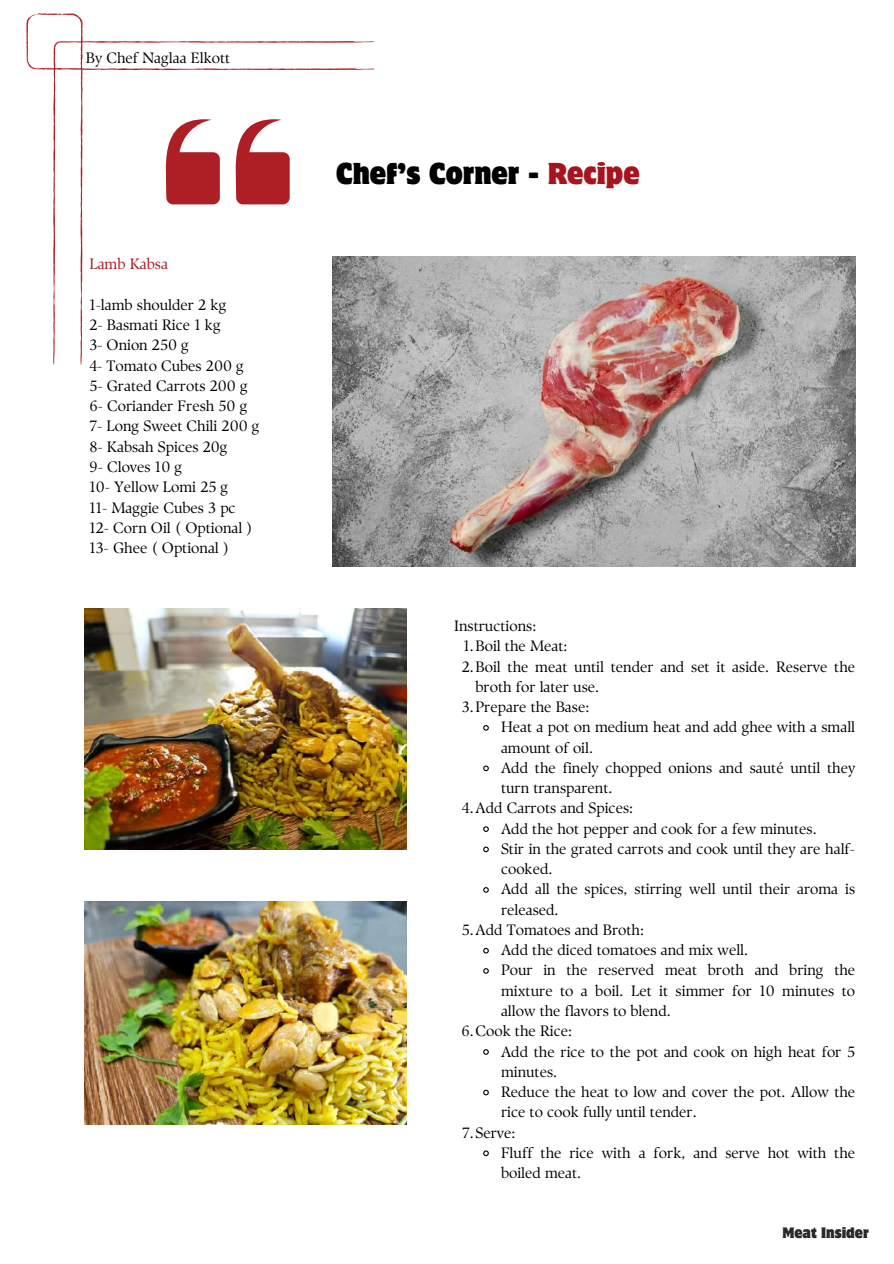
<style>
.page{position:relative;width:894px;height:1264px;background:#fff}
.page>*{position:absolute;margin:0;border:0;box-sizing:border-box;transform-origin:0 0}
.t1{font:semi-condensed 27px "Motter Corpus Std";color:#000}
.t2{font:15px/20.2px "TY Serif D";color:#000}
.t3{font:15px "TY Serif D";color:#a8141e}
.t4{font:semi-condensed 13.5px "Motter Corpus Std";color:#2b282d}
.s1{color:#a8141e}
</style>
<div class="page">
<img style="left:333px;top:256px;width:522px;height:310px">
<svg style="left:26px;top:13px;width:57px;height:57px"></svg>
<svg style="left:53px;top:41px;width:322px;height:325px"></svg>
<img style="left:84px;top:609px;width:322px;height:240px">
<img style="left:84px;top:901px;width:322px;height:223px">
<svg style="left:483px;top:725px;width:6px;height:6px"></svg>
<svg style="left:483px;top:765px;width:6px;height:7px"></svg>
<svg style="left:483px;top:826px;width:6px;height:6px"></svg>
<svg style="left:483px;top:846px;width:6px;height:7px"></svg>
<svg style="left:483px;top:887px;width:6px;height:6px"></svg>
<svg style="left:483px;top:947px;width:6px;height:7px"></svg>
<svg style="left:483px;top:968px;width:6px;height:6px"></svg>
<svg style="left:483px;top:1049px;width:6px;height:6px"></svg>
<svg style="left:483px;top:1089px;width:6px;height:7px"></svg>
<svg style="left:483px;top:1150px;width:6px;height:6px"></svg>
<p class="t2" style="left:86px;top:48px;width:146px">By Chef Naglaa Elkott</p>
<p class="t3" style="left:89px;top:255px;width:80px">Lamb Kabsa</p>
<p class="t2" style="left:89px;top:294px;width:172px">1-lamb shoulder 2 kg<br>2- Basmati Rice 1 kg<br>3- Onion 250 g<br>4- Tomato Cubes 200 g<br>5- Grated Carrots 200 g<br>6- Coriander Fresh 50 g<br>7- Long Sweet Chili 200 g<br>8- Kabsah Spices 20g<br>9- Cloves 10 g<br>10- Yellow Lomi 25 g<br>11- Maggie Cubes 3 pc<br>12- Corn Oil ( Optional )<br>13- Ghee ( Optional )</p>
<h1 class="t1" style="left:336px;top:163px;width:305px">Chef’s Corner - <span class="s1">Recipe</span></h1>
<p class="t2" style="left:454px;top:615px;width:84px">Instructions:</p>
<p class="t2" style="left:463px;top:636px;width:106px">1.Boil the Meat:</p>
<p class="t2" style="left:461px;top:656px;width:395px">2.Boil the meat until tender and set it aside. Reserve the</p>
<p class="t2" style="left:475px;top:676px;width:125px">broth for later use.</p>
<p class="t2" style="left:462px;top:696px;width:129px">3.Prepare the Base:</p>
<p class="t2" style="left:501px;top:717px;width:355px">Heat a pot on medium heat and add ghee with a small</p>
<p class="t2" style="left:501px;top:737px;width:94px">amount of oil.</p>
<p class="t2" style="left:501px;top:757px;width:355px">Add the finely chopped onions and sauté until they</p>
<p class="t2" style="left:501px;top:777px;width:113px">turn transparent.</p>
<p class="t2" style="left:462px;top:798px;width:173px">4.Add Carrots and Spices:</p>
<p class="t2" style="left:501px;top:818px;width:317px">Add the hot pepper and cook for a few minutes.</p>
<p class="t2" style="left:501px;top:838px;width:355px">Stir in the grated carrots and cook until they are half-</p>
<p class="t2" style="left:501px;top:858px;width:53px">cooked.</p>
<p class="t2" style="left:501px;top:879px;width:355px">Add all the spices, stirring well until their aroma is</p>
<p class="t2" style="left:501px;top:899px;width:59px">released.</p>
<p class="t2" style="left:461px;top:919px;width:184px">5.Add Tomatoes and Broth:</p>
<p class="t2" style="left:501px;top:939px;width:249px">Add the diced tomatoes and mix well.</p>
<p class="t2" style="left:501px;top:960px;width:355px">Pour in the reserved meat broth and bring the</p>
<p class="t2" style="left:501px;top:980px;width:355px">mixture to a boil. Let it simmer for 10 minutes to</p>
<p class="t2" style="left:501px;top:1000px;width:171px">allow the flavors to blend.</p>
<p class="t2" style="left:461px;top:1020px;width:112px">6.Cook the Rice:</p>
<p class="t2" style="left:501px;top:1041px;width:355px">Add the rice to the pot and cook on high heat for 5</p>
<p class="t2" style="left:501px;top:1061px;width:58px">minutes.</p>
<p class="t2" style="left:501px;top:1081px;width:355px">Reduce the heat to low and cover the pot. Allow the</p>
<p class="t2" style="left:501px;top:1101px;width:197px">rice to cook fully until tender.</p>
<p class="t2" style="left:462px;top:1122px;width:55px">7.Serve:</p>
<p class="t2" style="left:501px;top:1142px;width:355px">Fluff the rice with a fork, and serve hot with the</p>
<p class="t2" style="left:501px;top:1162px;width:82px">boiled meat.</p>
<p class="t4" style="left:782px;top:1227px;width:88px">Meat Insider</p>
</div>
